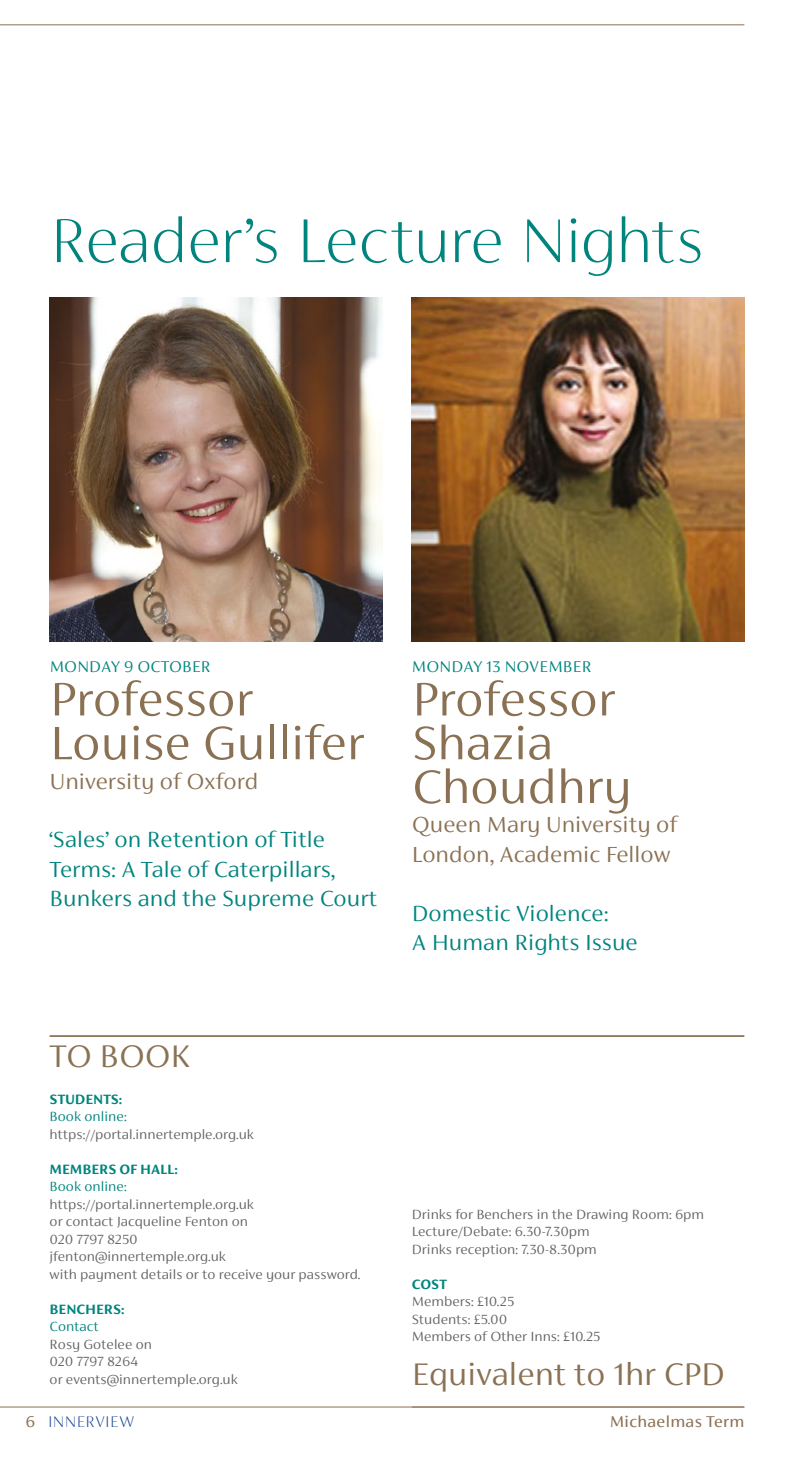
<style>
.page{position:relative;width:794px;height:1474px;background:#fff}
.page>*{position:absolute;margin:0;border:0;box-sizing:border-box;transform-origin:0 0}
.t1{font:100 70px "FS Siena";letter-spacing:-.015em;color:#00847e}
.t2{font:300 52.5px/43.8px "FS Siena";color:#8b7153}
.t3{font:300 35px "FS Siena";color:#8b7153}
.t4{font:300 24.5px/29.4px "FS Siena";color:#00847e}
.t5{font:300 24.5px/29.4px "FS Siena";color:#8b7153}
.t6{font:300 17.5px "FS Siena";letter-spacing:.01em;color:#00847e}
.t7{font:17.5px "FS Siena";letter-spacing:.02em;color:#8b7153}
.t8{font:100 17.5px "FS Siena";letter-spacing:.02em;color:#164194}
.t9{font:300 14.88px/17.5px "FS Siena";color:#646363}
.t10{font:700 14.88px "FS Siena";color:#00847e}
.t11{font:300 14.88px "FS Siena";color:#00847e}
.s1{font-weight:400;color:#8b7153}
</style>
<div class="page">
<hr style="left:0;top:1406px;width:744px;height:1px;background:#8b7153">
<hr style="left:0;top:24px;width:744px;height:1px;background:#8b7153">
<img style="left:50px;top:298px;width:332px;height:343px">
<img style="left:412px;top:298px;width:332px;height:343px">
<hr style="left:50px;top:1035px;width:694px;height:1px;background:#8b7153">
<p class="t1" style="left:50px;top:204px;width:656px">Reader’s Lecture Nights</p>
<p class="t6" style="left:50px;top:657px;width:163px">MONDAY 9 OCTOBER</p>
<p class="t2" style="left:50px;top:677px;width:316px">Professor<br>Louise Gullifer</p>
<p class="t5" style="left:50px;top:766px;width:210px">University of Oxford</p>
<p class="t4" style="left:50px;top:825px;width:329px">‘Sales’ on Retention of Title<br>Terms: A Tale of Caterpillars,<br>Bunkers and the Supreme Court</p>
<p class="t6" style="left:412px;top:657px;width:181px">MONDAY 13 NOVEMBER</p>
<p class="t2" style="left:412px;top:677px;width:205px">Professor</p>
<p class="t2" style="left:412px;top:720px;width:221px">Shazia<br>Choudhry</p>
<p class="t5" style="left:412px;top:810px;width:267px">Queen Mary University of<br>London, Academic Fellow</p>
<p class="t4" style="left:412px;top:898px;width:227px">Domestic Violence:<br>A Human Rights Issue</p>
<p class="t3" style="left:50px;top:1037px;width:142px">TO BOOK</p>
<p class="t10" style="left:50px;top:1090px;width:74px">STUDENTS:</p>
<p class="t11" style="left:50px;top:1108px;width:79px">Book online:</p>
<p class="t9" style="left:50px;top:1125px;width:206px">https://portal.innertemple.org.uk</p>
<p class="t10" style="left:50px;top:1160px;width:130px">MEMBERS OF HALL:</p>
<p class="t11" style="left:50px;top:1178px;width:79px">Book online:</p>
<p class="t9" style="left:50px;top:1195px;width:206px">https://portal.innertemple.org.uk</p>
<p class="t9" style="left:50px;top:1212px;width:200px">or contact Jacqueline Fenton on<br>020 7797 8250</p>
<p class="t9" style="left:50px;top:1247px;width:178px">jfenton@innertemple.org.uk</p>
<p class="t9" style="left:50px;top:1265px;width:312px">with payment details or to receive your password.</p>
<p class="t10" style="left:50px;top:1300px;width:76px">BENCHERS:</p>
<p class="t11" style="left:50px;top:1318px;width:51px">Contact</p>
<p class="t9" style="left:50px;top:1335px;width:190px">Rosy Gotelee on<br>020 7797 8264<br>or events@innertemple.org.uk</p>
<p class="t9" style="left:412px;top:1205px;width:294px">Drinks for Benchers in the Drawing Room: 6pm</p>
<p class="t9" style="left:412px;top:1222px;width:179px">Lecture/Debate: 6.30-7.30pm</p>
<p class="t9" style="left:412px;top:1240px;width:186px">Drinks reception: 7.30-8.30pm</p>
<p class="t10" style="left:412px;top:1275px;width:36px">COST</p>
<p class="t9" style="left:412px;top:1292px;width:104px">Members: £10.25</p>
<p class="t9" style="left:412px;top:1310px;width:97px">Students: £5.00</p>
<p class="t9" style="left:412px;top:1327px;width:190px">Members of Other Inns: £10.25</p>
<p class="t3" style="left:412px;top:1355px;width:314px">Equivalent to 1hr CPD</p>
<p class="t8" style="left:25px;top:1412px;width:110px"><span class="s1">6</span> INNERVIEW</p>
<p class="t7" style="left:610px;top:1412px;width:136px">Michaelmas Term</p>
</div>
